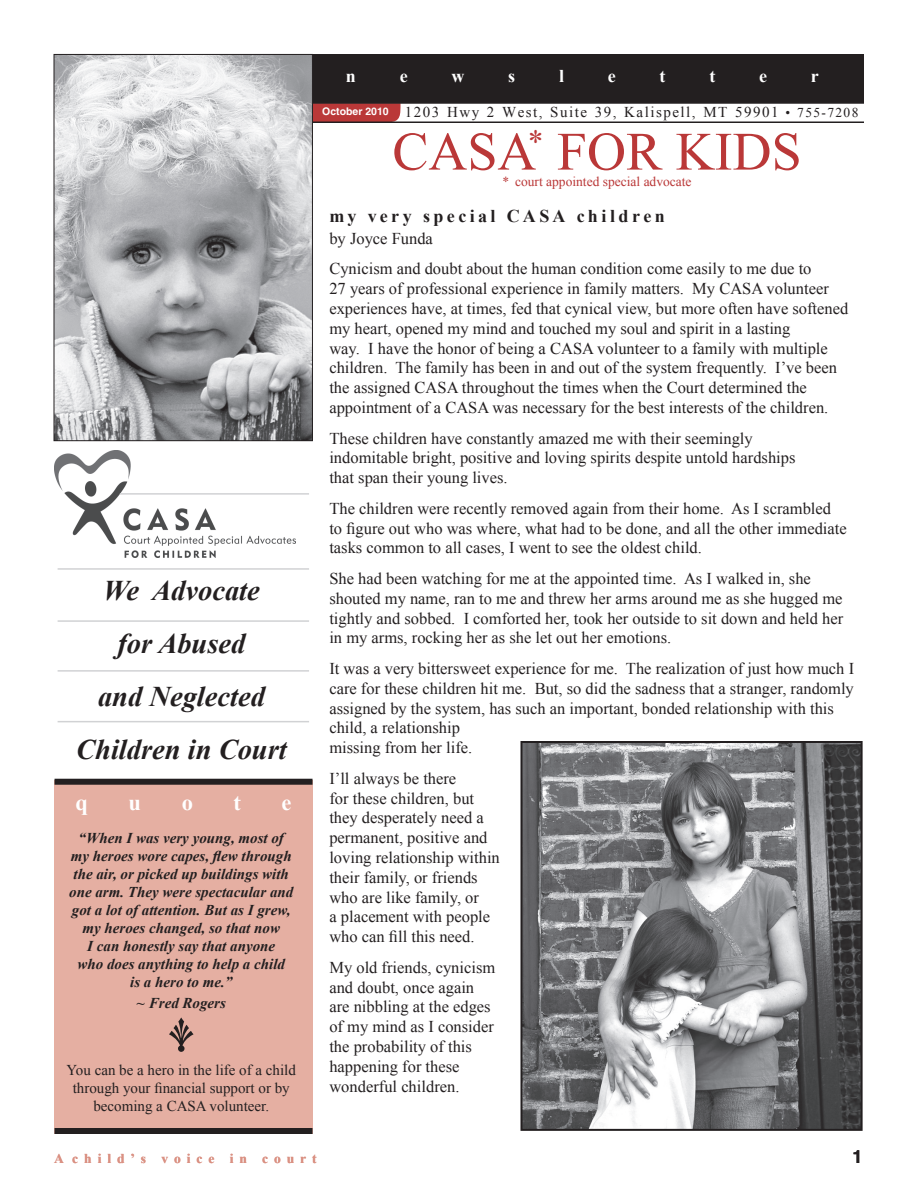
<style>
.page{position:relative;width:918px;height:1188px;background:#fff}
.page>*{position:absolute;margin:0;border:0;box-sizing:border-box;transform-origin:0 0}
.t1{font:54px "Times New Roman";color:#ba3838}
.t2{font:italic 700 28.5px/53.1px "Times New Roman";color:#231f20;text-align:center}
.t3{font:700 22.5px "Times New Roman";color:#fff}
.Text{font:700 18px "Times New Roman";letter-spacing:.185em;color:#231f20}
.t4{font:700 18px "Times New Roman";color:#fff}
.t5{font:700 18px "Helvetica";color:#231f20}
.Text-2{font:16.5px/19.8px "Times New Roman";color:#231f20}
.Text-3{font:italic 700 15px/18px "Times New Roman";color:#231f20;text-align:center}
.Text-4{font:15px/18px "Times New Roman";color:#231f20;text-align:center}
.Text-5{font:15px "Times New Roman";letter-spacing:.1em;color:#231f20}
.t6{font:13.5px "Times New Roman";color:#ba3838}
.t7{font:700 13.5px "Times New Roman";letter-spacing:.44em;color:#da9183}
.t8{font:700 10.5px "Helvetica";color:#fff}
.s1{font-size:13.5px}
</style>
<div class="page">
<div style="left:55px;top:780px;width:258px;height:354px;background:#e5afa2"></div>
<svg style="left:312px;top:104px;width:89px;height:18px;background:#b53a3a"></svg>
<img style="left:54px;top:451px;width:241px;height:106px">
<hr style="left:120px;top:493px;width:189px;height:2px;background:#d1d2d4">
<div style="left:312px;top:54px;width:552px;height:50px;background:#231f20;border:2px solid #231f20"></div>
<hr style="left:312px;top:122px;width:552px;height:1px;background:#231f20">
<hr style="left:58px;top:721px;width:251px;height:1px;background:#d1d2d4">
<hr style="left:58px;top:568px;width:251px;height:2px;background:#d1d2d4">
<hr style="left:58px;top:670px;width:251px;height:2px;background:#d1d2d4">
<hr style="left:58px;top:620px;width:251px;height:2px;background:#d1d2d4">
<div style="left:55px;top:1128px;width:258px;height:6px;background:#231f20"></div>
<div style="left:55px;top:779px;width:258px;height:6px;background:#231f20"></div>
<img style="left:56px;top:56px;width:254px;height:383px">
<div style="left:54px;top:54px;width:258px;height:387px;border:1px solid #231f20"></div>
<svg style="left:169px;top:1017px;width:25px;height:35px"></svg>
<img style="left:523px;top:744px;width:337px;height:384px">
<div style="left:520px;top:741px;width:343px;height:390px;border:2px solid #231f20"></div>
<p class="t4" style="left:346px;top:64px;width:12px">n</p>
<p class="t4" style="left:400px;top:64px;width:9px">e</p>
<p class="t4" style="left:452px;top:64px;width:14px">w</p>
<p class="t4" style="left:508px;top:64px;width:9px">s</p>
<p class="t4" style="left:559px;top:64px;width:7px">l</p>
<p class="t4" style="left:608px;top:64px;width:9px">e</p>
<p class="t4" style="left:660px;top:64px;width:7px">t</p>
<p class="t4" style="left:709px;top:64px;width:7px">t</p>
<p class="t4" style="left:759px;top:64px;width:9px">e</p>
<p class="t4" style="left:811px;top:64px;width:9px">r</p>
<p class="t8" style="left:322px;top:105px;width:68px">October 2010</p>
<p class="Text-5" style="left:405px;top:101px;width:455px">1203 Hwy 2 West, Suite 39, Kalispell, MT 59901 <span class="s1">• 755-7208</span></p>
<p class="t2" style="left:76px;top:563px;width:212px">We Advocate<br>for Abused<br>and Neglected<br>Children in Court</p>
<p class="t3" style="left:76px;top:787px;width:14px">q</p>
<p class="t3" style="left:129px;top:787px;width:14px">u</p>
<p class="t3" style="left:182px;top:787px;width:13px">o</p>
<p class="t3" style="left:233px;top:787px;width:9px">t</p>
<p class="t3" style="left:282px;top:787px;width:11px">e</p>
<p class="Text-3" style="left:69px;top:828px;width:226px">“When I was very young, most of my heroes wore capes, flew through the air, or picked up buildings with one arm. They were spectacular and got a lot of attention. But as I grew, my heroes changed, so that now<br>I can honestly say that anyone<br>who does anything to help a child<br>is a hero to me.”</p>
<p class="Text-3" style="left:137px;top:994px;width:91px">~ Fred Rogers</p>
<p class="Text-4" style="left:67px;top:1061px;width:231px">You can be a hero in the life of a child through your financial support or by becoming a CASA volunteer.</p>
<p class="t1" style="left:392px;top:115px;width:411px">casa<sup>*</sup> for Kids</p>
<p class="t6" style="left:502px;top:172px;width:191px">* court appointed special advocate</p>
<p class="Text" style="left:329px;top:204px;width:337px">my very special CASA children</p>
<p class="Text-2" style="left:329px;top:228px;width:105px">by Joyce Funda</p>
<p class="Text-2" style="left:329px;top:259px;width:520px">Cynicism and doubt about the human condition come easily to me due to<br>27 years of professional experience in family matters. My CASA volunteer experiences have, at times, fed that cynical view, but more often have softened my heart, opened my mind and touched my soul and spirit in a lasting<br>way. I have the honor of being a CASA volunteer to a family with multiple children. The family has been in and out of the system frequently. I’ve been the assigned CASA</p>
<p class="Text-2" style="left:329px;top:378px;width:501px;text-indent:132px">throughout the times when the Court determined the appointment of a CASA was necessary for the best interests of the children.</p>
<p class="Text-2" style="left:329px;top:428px;width:468px">These children have constantly amazed me with their seemingly indomitable bright, positive and loving spirits despite untold hardships that span their young lives.</p>
<p class="Text-2" style="left:329px;top:498px;width:519px">The children were recently removed again from their home. As I scrambled to figure out who was where, what had to be done, and all the other immediate tasks common to all cases, I went to see the oldest child.</p>
<p class="Text-2" style="left:329px;top:568px;width:515px">She had been watching for me at the appointed time. As I walked in, she shouted my name, ran to me and threw her arms around me as she hugged me tightly and sobbed. I comforted her, took her outside to sit down and held her in my arms, rocking her as she let out her emotions.</p>
<p class="Text-2" style="left:329px;top:658px;width:526px">It was a very bittersweet experience for me. The realization of just how much I care for these children hit me. But, so did the sadness that a stranger, randomly assigned by the system, has such an important, bonded relationship with this child, a relationship<br>missing from her life.</p>
<p class="Text-2" style="left:329px;top:768px;width:172px">I’ll always be there<br>for these children, but they desperately need a permanent, positive and loving relationship within their family, or friends who are like family, or<br>a placement with people who can fill this need.</p>
<p class="Text-2" style="left:329px;top:957px;width:167px">My old friends, cynicism and doubt, once again are nibbling at the edges of my mind as I consider the probability of this happening for these wonderful children.</p>
<p class="t7" style="left:54px;top:1149px;width:264px">A child’s voice in court</p>
<p class="t5" style="left:852px;top:1146px;width:12px">1</p>
</div>
